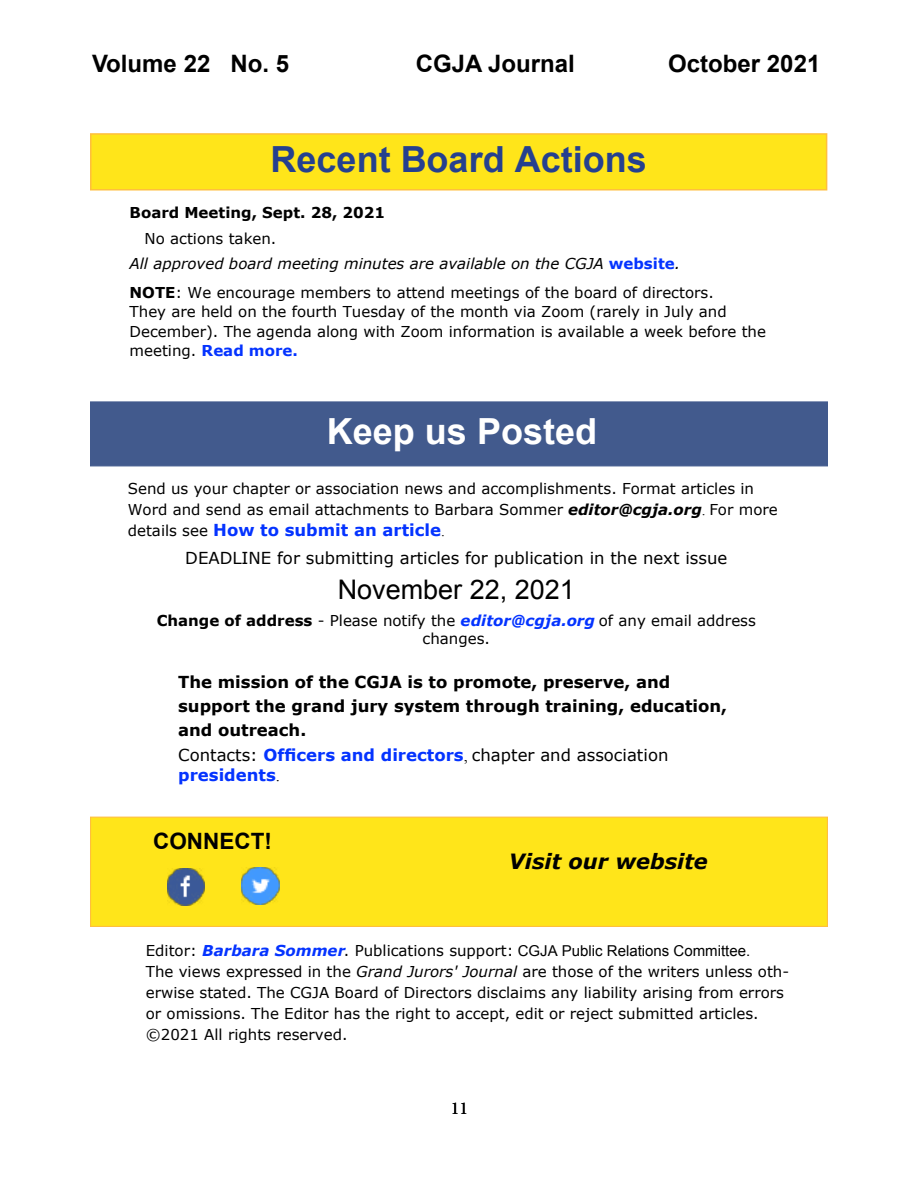
<style>
.page{position:relative;width:918px;height:1188px;background:#fff}
.page>*{position:absolute;margin:0;border:0;box-sizing:border-box;transform-origin:0 0}
.t1{font:700 36px "Arial";color:#25408f}
.t2{font:700 36px "Arial";color:#fff}
.t3{font:27px "Arial";color:#000}
.t4{font:700 24px "Arial";color:#000}
.t5{font:700 22.5px "Arial";color:#000}
.t6{font:italic 700 21px "Verdana";color:#000}
.t7{font:18px "Minion Pro";color:#000}
.t8{font:16.5px/28.5px "Verdana";color:#000}
.t9{font:700 16.5px/24px "Verdana";color:#000}
.t10{font:15px/21px "Verdana";color:#000}
.t11{font:italic 15px/25.5px "Verdana";color:#000}
.t12{font:15px "Arial";color:#000}
.t13{font:700 15px "Verdana";color:#000}
.s1{font-style:normal}
.s2{font-weight:700;font-style:normal;color:#0433ff}
.s3{font-weight:700}
.s4{font-weight:700;color:#0433ff}
.s5{font-weight:700;font-style:italic}
.s6{font-family:"Times New Roman"}
.s7{font-size:15px}
.s8{font-family:"Times New Roman";font-size:15px}
.s9{font-weight:700;font-style:italic;color:#0433ff}
.s10{font-family:"Verdana"}
.s11{font-family:"Verdana";font-weight:700;font-style:italic;color:#0433ff}
.s12{font-style:italic}
</style>
<div class="page">
<div style="left:90px;top:401px;width:738px;height:65px;background:#425a8d;border:1px solid #425a8d"></div>
<div style="left:90px;top:817px;width:738px;height:110px;background:#ffe51a;border:1px solid #ffbf3d"></div>
<img style="left:167px;top:868px;width:38px;height:38px">
<img style="left:242px;top:867px;width:37px;height:38px">
<div style="left:90px;top:133px;width:737px;height:57px;background:#ffe51a;border:2px solid #ffbf3d"></div>
<h3 class="t4" style="left:92px;top:48px;width:198px">Volume 22 No. 5</h3>
<h3 class="t4" style="left:416px;top:48px;width:161px">CGJA Journal</h3>
<h3 class="t4" style="left:668px;top:48px;width:154px">October 2021</h3>
<h1 class="t1" style="left:271px;top:135px;width:378px">Recent Board Actions</h1>
<p class="t13" style="left:130px;top:203px;width:257px">Board Meeting, Sept. 28, 2021</p>
<p class="t11" style="left:130px;top:226px;width:552px;text-indent:15px"><span class="s1">No actions taken.<br></span>All approved board meeting minutes are available on the CGJA <span class="s2">website</span>.</p>
<p class="t10" style="left:130px;top:283px;width:638px;line-height:19.5px"><span class="s3">NOTE</span>: We encourage members to attend meetings of the board of directors.<br>They are held on the fourth Tuesday of the month via Zoom (rarely in July and December). The agenda along with Zoom information is available a week before the meeting. <span class="s4">Read more.</span></p>
<h1 class="t2" style="left:327px;top:408px;width:272px">Keep us Posted</h1>
<p class="t10" style="left:128px;top:478px;width:651px">Send us your chapter or association news and accomplishments. Format articles in<br>Word and send as email attachments to Barbara Sommer <span class="s5">editor@cgja.org</span><span class="s6">.</span> For more</p>
<p class="t8" style="left:185px;top:516px;width:544px;text-indent:-58px"><span class="s7">details see</span> <span class="s4">How to submit an article</span><span class="s8">.<br></span>DEADLINE for submitting articles for publication in the next issue</p>
<h2 class="t3" style="left:338px;top:572px;width:239px">November 22, 2021</h2>
<p class="t10" style="left:157px;top:612px;width:601px;line-height:18px;text-align:center"><span class="s3">Change of address</span> - Please notify the <span class="s9">editor@cgja.org</span> of any email address changes.</p>
<p class="t9" style="left:178px;top:670px;width:551px">The mission of the CGJA is to promote, preserve, and support the grand jury system through training, education, and outreach.</p>
<p class="t8" style="left:178px;top:746px;width:492px;line-height:19.5px">Contacts: <span class="s4">Officers and directors</span><span class="s6">,</span> chapter and association <span class="s4">presidents</span><span class="s6">.</span></p>
<h3 class="t5" style="left:153px;top:827px;width:120px">CONNECT!</h3>
<h3 class="t6" style="left:509px;top:847px;width:200px">Visit our website</h3>
<p class="t12" style="left:146px;top:941px;width:606px"><span class="s10">Editor:</span> <span class="s11">Barbara Sommer</span><span class="s10">. Publications support:</span> CGJA Public Relations Committee.</p>
<p class="t10" style="left:146px;top:962px;width:645px">The views expressed in the <span class="s12">Grand Jurors' Journal</span> are those of the writers unless oth&shy;erwise stated. The CGJA Board of Directors disclaims any liability arising from errors or omissions. The Editor has the right to accept, edit or reject submitted articles. ©2021 All rights reserved.</p>
<p class="t7" style="left:451px;top:1096px;width:19px">11</p>
</div>
